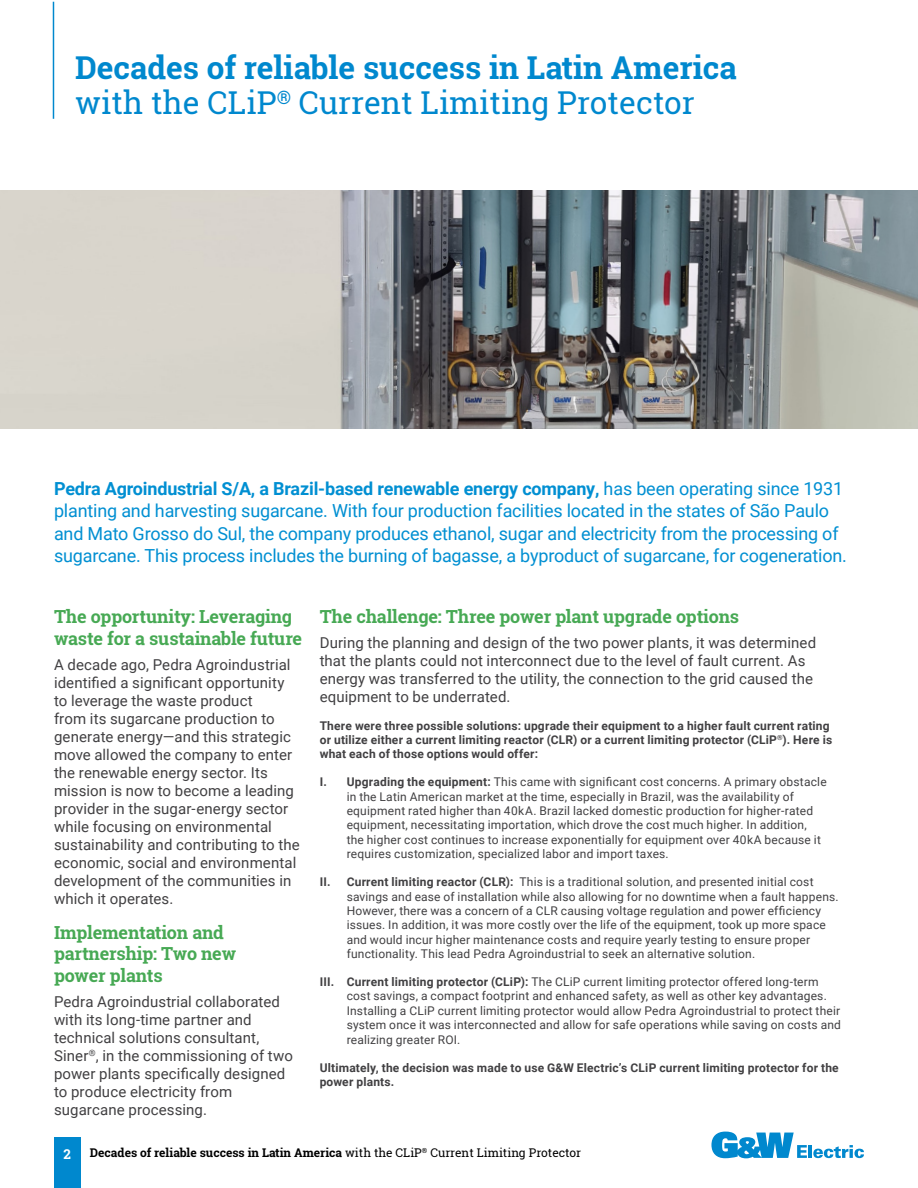
<style>
.page{position:relative;width:918px;height:1188px;background:#fff}
.page>*{position:absolute;margin:0;border:0;box-sizing:border-box;transform-origin:0 0}
.t1{font:700 31.5px/35.4px "Roboto Slab";color:#0088ce}
.t2{font:18px/22.5px "Roboto";letter-spacing:-.01em;color:#008fd2}
.t3{font:700 18px/21.6px "Roboto Slab";letter-spacing:-.01em;color:#47a954}
.Body_Style{font:15px/18px "Roboto";letter-spacing:.005em;color:#414042}
.t4{font:700 13.5px "Roboto Slab";color:#fff}
.t5{font:12px/14.4px "Roboto";letter-spacing:.015em;color:#414042}
.Body_Style-2{font:700 12px/14.4px "Roboto";letter-spacing:.015em;color:#414042}
.t6{font:700 12px "Roboto Slab";color:#000}
.s1{font-weight:400}
.s2{font-weight:700}
</style>
<div class="page">
<img style="left:0;top:190px;width:918px;height:239px">
<div style="left:54px;top:1137px;width:26px;height:51px;background:#0088ce"></div>
<hr style="left:53px;top:2px;width:1px;height:117px;background:#0088ce">
<svg style="left:711px;top:1132px;width:96px;height:26px"></svg>
<hr style="left:808px;top:1145px;width:4px;height:13px;background:#0088ce">
<svg style="left:813px;top:1145px;width:51px;height:13px"></svg>
<p class="t1" style="left:75px;top:50px;width:663px">Decades of reliable success in Latin America <span class="s1">with the CLiP</span><sup>®</sup> <span class="s1">Current Limiting Protector</span></p>
<p class="t2" style="left:54px;top:476px;width:794px"><span class="s2">Pedra Agroindustrial S/A, a Brazil-based renewable energy company,</span> has been operating since 1931 planting and harvesting sugarcane. With four production facilities located in the states of São Paulo and Mato Grosso do Sul, the company produces ethanol, sugar and electricity from the processing of sugarcane. This process includes the burning of bagasse, a byproduct of sugarcane, for cogeneration.</p>
<p class="t3" style="left:54px;top:606px;width:250px">The opportunity: Leveraging waste for a sustainable future</p>
<p class="Body_Style" style="left:54px;top:655px;width:247px">A decade ago, Pedra Agroindustrial identified a significant opportunity to leverage the waste product<br>from its sugarcane production to generate energy—and this strategic move allowed the company to enter the renewable energy sector. Its mission is now to become a leading provider in the sugar-energy sector while focusing on environmental sustainability and contributing to the economic, social and environmental development of the communities in which it operates.</p>
<p class="t3" style="left:54px;top:921px;width:184px">Implementation and partnership: Two new power plants</p>
<p class="Body_Style" style="left:54px;top:992px;width:240px">Pedra Agroindustrial collaborated with its long-time partner and technical solutions consultant,<br>Siner<sup>®</sup>, in the commissioning of two power plants specifically designed to produce electricity from sugarcane processing.</p>
<p class="t3" style="left:320px;top:605px;width:421px">The challenge: Three power plant upgrade options</p>
<p class="Body_Style" style="left:320px;top:633px;width:498px">During the planning and design of the two power plants, it was determined that the plants could not interconnect due to the level of fault current. As energy was transferred to the utility, the connection to the grid caused the equipment to be underrated.</p>
<p class="Body_Style-2" style="left:320px;top:718px;width:514px">There were three possible solutions: upgrade their equipment to a higher fault current rating or utilize either a current limiting reactor (CLR) or a current limiting protector (CLiP<sup>®</sup>). Here is what each of those options would offer:</p>
<p class="t5" style="left:347px;top:774px;width:482px;text-indent:-27px"><span class="s2">I. Upgrading the equipment:</span> This came with significant cost concerns. A primary obstacle in the Latin American market at the time, especially in Brazil, was the availability of equipment rated higher than 40kA. Brazil lacked domestic production for higher-rated equipment, necessitating importation, which drove the cost much higher. In addition, the higher cost continues to increase exponentially for equipment over 40kA because it requires customization, specialized labor and import taxes.</p>
<p class="t5" style="left:347px;top:874px;width:494px;text-indent:-27px"><span class="s2">II. Current limiting reactor (CLR):</span> This is a traditional solution, and presented initial cost savings and ease of installation while also allowing for no downtime when a fault happens.<br>However, there was a concern of a CLR causing voltage regulation and power efficiency issues. In addition, it was more costly over the life of the equipment, took up more space and would incur higher maintenance costs and require yearly testing to ensure proper functionality. This lead Pedra Agroindustrial to seek an alternative solution.</p>
<p class="t5" style="left:347px;top:974px;width:496px;text-indent:-27px"><span class="s2">III. Current limiting protector (CLiP):</span> The CLiP current limiting protector offered long-term cost savings, a compact footprint and enhanced safety, as well as other key advantages.<br>Installing a CLiP current limiting protector would allow Pedra Agroindustrial to protect their system once it was interconnected and allow for safe operations while saving on costs and realizing greater ROI.</p>
<p class="Body_Style-2" style="left:320px;top:1060px;width:521px">Ultimately, the decision was made to use G&amp;W Electric’s CLiP current limiting protector for the power plants.</p>
<p class="t4" style="left:63px;top:1145px;width:9px">2</p>
<p class="t6" style="left:90px;top:1145px;width:493px">Decades of reliable success in Latin America <span class="s1">with the CLiP</span><sup>®</sup> <span class="s1">Current Limiting Protector</span></p>
</div>
